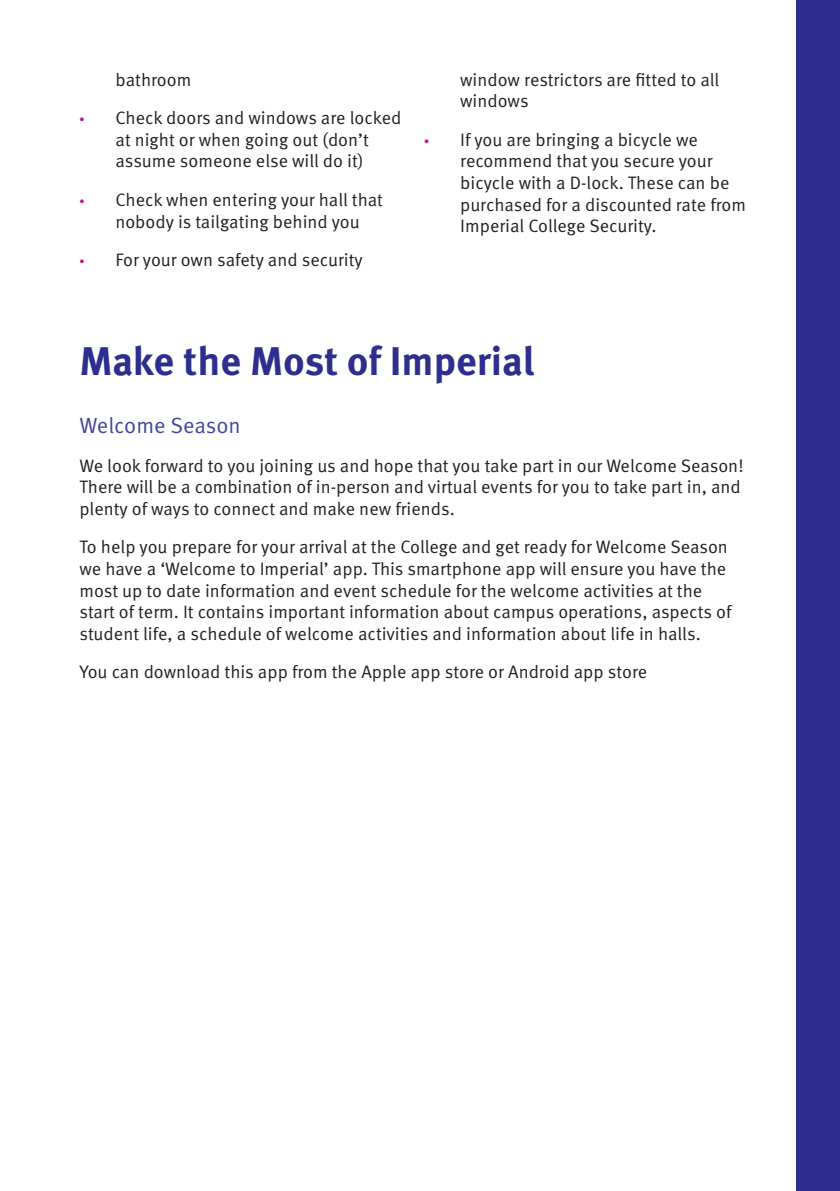
<style>
.page{position:relative;width:840px;height:1191px;background:#fff}
.page>*{position:absolute;margin:0;border:0;box-sizing:border-box;transform-origin:0 0}
.t1{font:700 40px "Meta Pro";letter-spacing:-.005em;color:#2d2e8e}
.t2{font:22px "Meta Pro Norm";color:#43459d}
.t3{font:18px/21.6px "Meta Pro Norm";color:#231f20}
.s1{font-family:"Myriad Pro";color:#ad208e}
</style>
<div class="page">
<div style="left:796px;top:0;width:43px;height:1191px;background:#2d2e8e"></div>
<p class="t3" style="left:115px;top:67px;width:77px">bathroom</p>
<p class="t3" style="left:79px;top:106px;width:323px;text-align:center"><span class="s1">•</span> Check doors and windows are locked at night or when going out (don’t<br>assume someone else will do it)</p>
<p class="t3" style="left:115px;top:188px;width:269px;text-indent:-36px"><span class="s1">•</span> Check when entering your hall that nobody is tailgating behind you</p>
<p class="t3" style="left:79px;top:248px;width:285px"><span class="s1">•</span> For your own safety and security</p>
<p class="t3" style="left:460px;top:67px;width:260px">window restrictors are fitted to all windows</p>
<p class="t3" style="left:460px;top:128px;width:287px;text-indent:-36px"><span class="s1">•</span> If you are bringing a bicycle we recommend that you secure your bicycle with a D-lock. These can be purchased for a discounted rate from<br>Imperial College Security.</p>
<p class="t1" style="left:79px;top:329px;width:456px">Make the Most of Imperial</p>
<p class="t2" style="left:79px;top:408px;width:163px">Welcome Season</p>
<p class="t3" style="left:79px;top:453px;width:665px">We look forward to you joining us and hope that you take part in our Welcome Season!<br>There will be a combination of in-person and virtual events for you to take part in, and plenty of ways to connect and make new friends.</p>
<p class="t3" style="left:79px;top:535px;width:653px">To help you prepare for your arrival at the College and get ready for Welcome Season we have a ‘Welcome to Imperial’ app. This smartphone app will ensure you have the most up to date information and event schedule for the welcome activities at the start of term. It contains important information about campus operations, aspects of student life, a schedule of welcome activities and information about life in halls.</p>
<p class="t3" style="left:79px;top:660px;width:569px">You can download this app from the Apple app store or Android app store</p>
</div>
